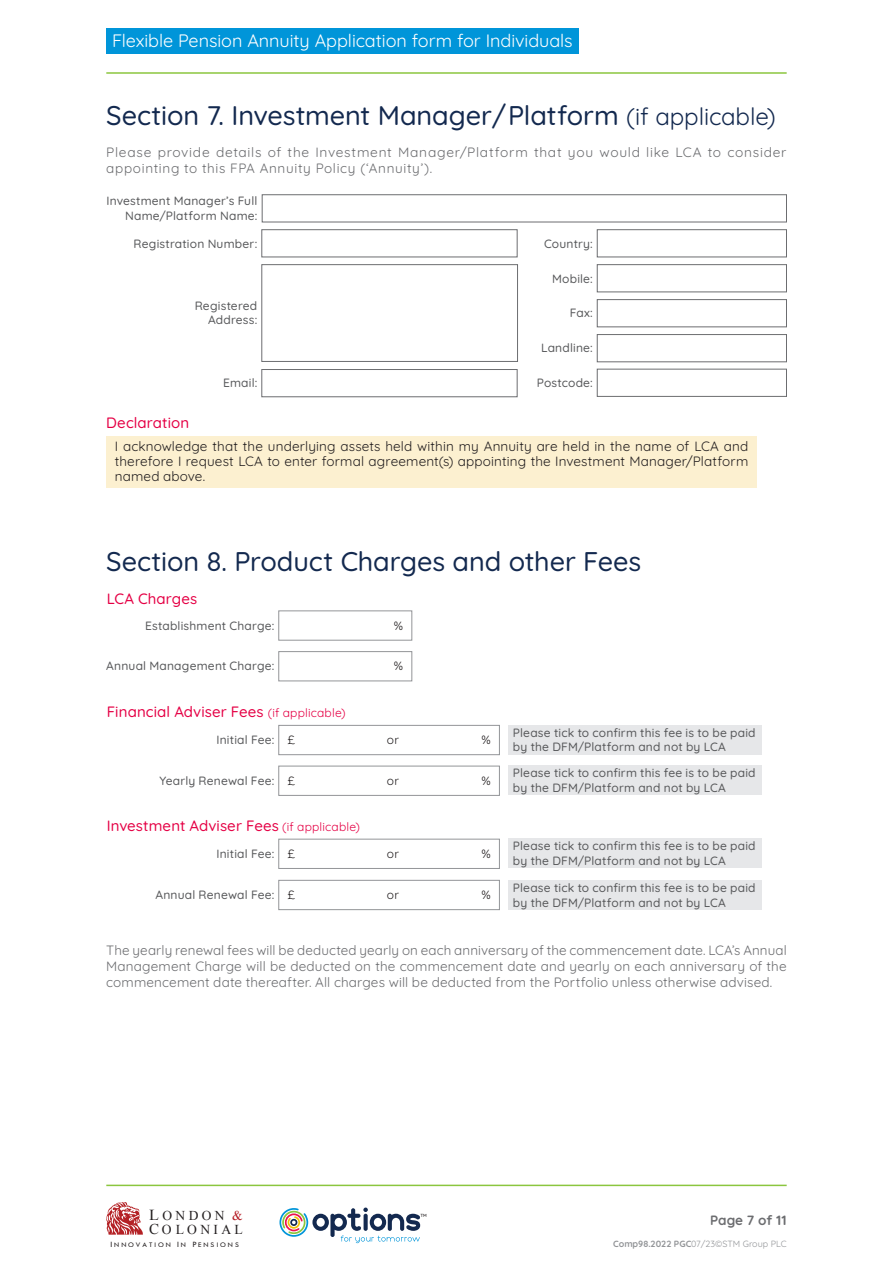
<style>
.page{position:relative;width:893px;height:1263px;background:#fff}
.page>*{position:absolute;margin:0;border:0;box-sizing:border-box;transform-origin:0 0}
.t1{font:500 27px "Quicksand";letter-spacing:-.005em;color:#13294f}
.t2{font:18px "Quicksand";letter-spacing:-.005em;color:#fff}
.Sub_Header{font:500 15px "Quicksand";letter-spacing:.005em;color:#e50045}
.t3{font:13.65px "Times New Roman";letter-spacing:.245em;color:#231f20}
.Body_Text{font:13.5px/16.2px "Quicksand";letter-spacing:.05em;color:#6c6d70}
.t4{font:13.5px/15px "Quicksand";letter-spacing:.01em;color:#231f20;text-align:justify}
.t5{font:700 13.5px "Quicksand";color:#6c6d70}
.t6{font:13.5px "Times New Roman";letter-spacing:.25em;color:#231f20}
.t7{font:500 12px/14.4px "Quicksand";letter-spacing:.015em;color:#57585a}
.t8{font:12px "Quicksand";letter-spacing:.015em;color:#231f20}
.t9{font:9px "Quicksand";color:#939598}
.t10{font:7.2px "Tw Cen";letter-spacing:.26em;color:#231f20;scale:1.05 1}
.t11{font:500 4.5px "Quicksand";color:#231f20}
.s1{font-weight:400;font-size:24px}
.s2{font-weight:400;font-size:12px}
.s3{font-size:15.3px}
.s4{color:#b61f27}
.s5{font-size:15px}
.s6{font-size:8.4px}
.s7{font-weight:700}
</style>
<div class="page">
<hr style="left:106px;top:72px;width:681px;height:2px;background:#8bc63e">
<hr style="left:106px;top:1184px;width:681px;height:2px;background:#8bc63e">
<svg style="left:279px;top:1207px;width:141px;height:36px"></svg>
<div style="left:290px;top:1219px;width:7px;height:7px;border:2px solid #13294f;border-radius:50%"></div>
<svg style="left:106px;top:1202px;width:37px;height:32px"></svg>
<div style="left:106px;top:29px;width:472px;height:25px;background:#0095d9"></div>
<div style="left:106px;top:436px;width:651px;height:51px;background:#fcf0d0"></div>
<div style="left:279px;top:651px;width:133px;height:30px;border:1px solid #939598"></div>
<div style="left:509px;top:725px;width:253px;height:30px;background:#e6e7e9"></div>
<div style="left:509px;top:765px;width:253px;height:30px;background:#e6e7e9"></div>
<div style="left:509px;top:838px;width:253px;height:30px;background:#e6e7e9"></div>
<div style="left:509px;top:880px;width:253px;height:30px;background:#e6e7e9"></div>
<div style="left:279px;top:725px;width:221px;height:30px;border:1px solid #939598"></div>
<div style="left:279px;top:766px;width:221px;height:30px;border:1px solid #939598"></div>
<div style="left:279px;top:839px;width:221px;height:30px;border:1px solid #939598"></div>
<div style="left:279px;top:880px;width:221px;height:30px;border:1px solid #939598"></div>
<div style="left:597px;top:334px;width:190px;height:28px;border:1px solid #6c6d70"></div>
<div style="left:597px;top:369px;width:190px;height:28px;border:1px solid #6c6d70"></div>
<div style="left:597px;top:299px;width:190px;height:28px;border:1px solid #6c6d70"></div>
<div style="left:597px;top:264px;width:190px;height:28px;border:1px solid #6c6d70"></div>
<div style="left:262px;top:229px;width:255px;height:28px;border:1px solid #6c6d70"></div>
<div style="left:262px;top:369px;width:255px;height:28px;border:1px solid #6c6d70"></div>
<div style="left:262px;top:264px;width:256px;height:98px;border:1px solid #6c6d70"></div>
<div style="left:597px;top:229px;width:190px;height:28px;border:1px solid #6c6d70"></div>
<h2 class="t2" style="left:112px;top:27px;width:462px">Flexible Pension Annuity Application form for Individuals</h2>
<p class="t1" style="left:106px;top:95px;width:671px">Section 7. Investment Manager/Platform <span class="s1">(if applicable)</span></p>
<p class="Body_Text" style="left:106px;top:142px;width:682px">Please provide details of the Investment Manager/Platform that you would like LCA to consider appointing to this FPA Annuity Policy (‘Annuity’).</p>
<p class="t7" style="left:106px;top:193px;width:152px;text-align:right">Investment Manager’s Full<br>Name/Platform Name:</p>
<p class="t7" style="left:134px;top:235px;width:125px">Registration Number:</p>
<p class="t7" style="left:544px;top:235px;width:50px">Country:</p>
<p class="t7" style="left:195px;top:297px;width:64px">Registered</p>
<p class="t7" style="left:208px;top:312px;width:51px">Address:</p>
<p class="t7" style="left:223px;top:375px;width:36px">Email:</p>
<p class="t7" style="left:552px;top:270px;width:42px">Mobile:</p>
<p class="t7" style="left:570px;top:305px;width:24px">Fax:</p>
<p class="t7" style="left:541px;top:340px;width:53px">Landline:</p>
<p class="t7" style="left:537px;top:374px;width:57px">Postcode:</p>
<p class="Sub_Header" style="left:106px;top:411px;width:84px">Declaration</p>
<p class="t4" style="left:115px;top:438px;width:635px">I acknowledge that the underlying assets held within my Annuity are held in the name of LCA and therefore I request LCA to enter formal agreement(s) appointing the Investment Manager/Platform named above.</p>
<p class="t1" style="left:106px;top:540px;width:536px">Section 8. Product Charges and other Fees</p>
<p class="Sub_Header" style="left:107px;top:587px;width:92px">LCA Charges</p>
<p class="t7" style="left:145px;top:617px;width:131px">Establishment Charge:</p>
<p class="t7" style="left:106px;top:658px;width:169px">Annual Management Charge:</p>
<p class="Sub_Header" style="left:107px;top:700px;width:240px">Financial Adviser Fees <span class="s2">(if applicable)</span></p>
<p class="t8" style="left:394px;top:616px;width:11px">%</p>
<p class="t8" style="left:394px;top:657px;width:11px">%</p>
<p class="t7" style="left:216px;top:732px;width:59px">Initial Fee:</p>
<p class="t7" style="left:513px;top:724px;width:244px">Please tick to confirm this fee is to be paid by the DFM/Platform and not by LCA</p>
<p class="t7" style="left:513px;top:765px;width:244px">Please tick to confirm this fee is to be paid by the DFM/Platform and not by LCA</p>
<p class="t8" style="left:287px;top:731px;width:9px">£</p>
<p class="t8" style="left:387px;top:731px;width:14px">or</p>
<p class="t8" style="left:481px;top:731px;width:11px">%</p>
<p class="t8" style="left:287px;top:771px;width:9px">£</p>
<p class="t8" style="left:387px;top:771px;width:14px">or</p>
<p class="t8" style="left:481px;top:771px;width:11px">%</p>
<p class="t7" style="left:159px;top:772px;width:116px">Yearly Renewal Fee:</p>
<p class="Sub_Header" style="left:107px;top:814px;width:255px">Investment Adviser Fees <span class="s2">(if applicable)</span></p>
<p class="t7" style="left:216px;top:845px;width:59px">Initial Fee:</p>
<p class="t8" style="left:287px;top:844px;width:9px">£</p>
<p class="t8" style="left:387px;top:844px;width:14px">or</p>
<p class="t8" style="left:481px;top:844px;width:11px">%</p>
<p class="t7" style="left:155px;top:886px;width:120px">Annual Renewal Fee:</p>
<p class="t8" style="left:287px;top:886px;width:9px">£</p>
<p class="t8" style="left:387px;top:886px;width:14px">or</p>
<p class="t8" style="left:481px;top:886px;width:11px">%</p>
<p class="t7" style="left:513px;top:838px;width:244px">Please tick to confirm this fee is to be paid by the DFM/Platform and not by LCA</p>
<p class="t7" style="left:513px;top:880px;width:244px">Please tick to confirm this fee is to be paid by the DFM/Platform and not by LCA</p>
<p class="Body_Text" style="left:106px;top:940px;width:682px;text-align:justify">The yearly renewal fees will be deducted yearly on each anniversary of the commencement date. LCA’s Annual Management Charge will be deducted on the commencement date and yearly on each anniversary of the commencement date thereafter. All charges will be deducted from the Portfolio unless otherwise advised.</p>
<p class="t6" style="left:149px;top:1206px;width:95px"><span class="s3">L</span>ONDON <span class="s4">&amp;</span></p>
<p class="t11" style="left:420px;top:1212px;width:8px">TM</p>
<p class="t3" style="left:149px;top:1220px;width:95px"><span class="s5">C</span>OLONIAL</p>
<p class="t10" style="left:110px;top:1240px;width:124px"><span class="s6">I</span>NNOVATION <span class="s6">I</span>N <span class="s6">P</span>ENSIONS</p>
<p class="t5" style="left:710px;top:1210px;width:78px">Page 7 of 11</p>
<p class="t9" style="left:613px;top:1237px;width:175px"><span class="s7">Comp98.2022 PGC</span>07/23©STM Group PLC</p>
</div>
